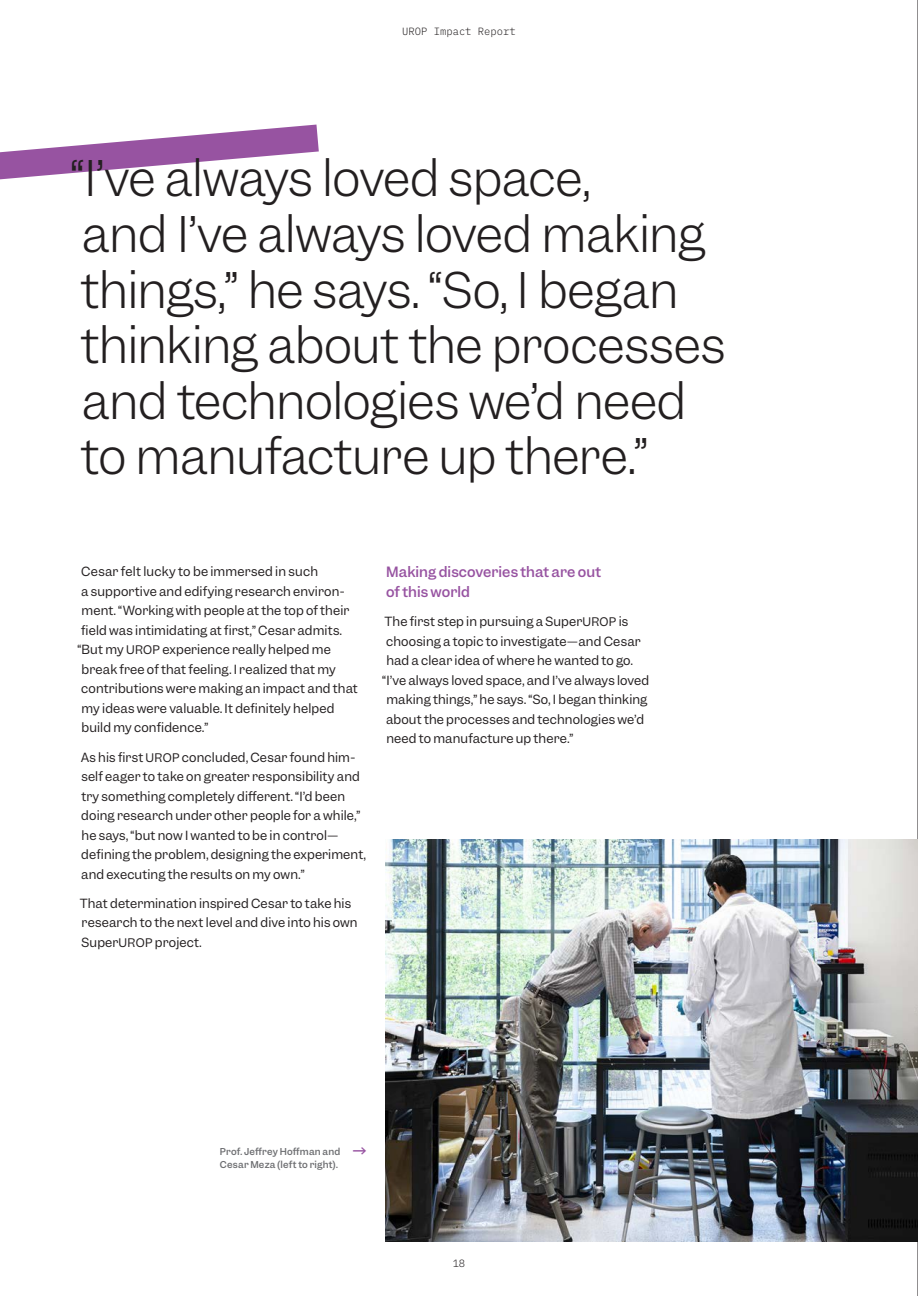
<style>
.page{position:relative;width:918px;height:1296px;background:#fff}
.page>*{position:absolute;margin:0;border:0;box-sizing:border-box;transform-origin:0 0}
.Quote_1{font:300 46.5px/55.5px "Garnett";letter-spacing:-.01em;color:#231f20}
.t1{font:18px "Garnett";color:#9753a1}
.Subhead_-_Reg_10pt{font:500 13.5px/19.5px "Garnett";letter-spacing:.005em;color:#9753a1}
.Para_Space_After{font:12px/19.5px "Garnett";letter-spacing:.015em;color:#231f20}
.t2{font:300 10.5px "IBM Plex Mono";color:#231f20}
.t3{font:500 9px/13.5px "Garnett";letter-spacing:.025em;color:#6c6d70}
.s1{font-size:11.25px}
</style>
<div class="page">
<hr style="left:917px;top:0;width:1px;height:1296px;background:#231f20">
<svg style="left:0;top:125px;width:319px;height:54px"></svg>
<img style="left:386px;top:839px;width:532px;height:403px">
<p class="t2" style="left:402px;top:24px;width:115px">UROP Impact Report</p>
<p class="Quote_1" style="left:71px;top:152px;width:656px">“I’ve always loved space,<br>and I’ve always loved making things,” he says. “So, I began thinking about the processes and technologies we’d need to manufacture up there.”</p>
<p class="Para_Space_After" style="left:81px;top:562px;width:238px">Cesar felt lucky to be immersed in such</p>
<p class="Para_Space_After" style="left:81px;top:582px;width:265px">a supportive and edifying research environ-</p>
<p class="Para_Space_After" style="left:82px;top:601px;width:269px">ment. “Working with people at the top of their</p>
<p class="Para_Space_After" style="left:81px;top:621px;width:262px">field was intimidating at first,” Cesar admits.</p>
<p class="Para_Space_After" style="left:77px;top:640px;width:255px">“But my <span class="s1">UROP</span> experience really helped me</p>
<p class="Para_Space_After" style="left:82px;top:660px;width:256px">break free of that feeling. I realized that my</p>
<p class="Para_Space_After" style="left:81px;top:679px;width:278px">contributions were making an impact and that</p>
<p class="Para_Space_After" style="left:82px;top:699px;width:254px">my ideas were valuable. It definitely helped</p>
<p class="Para_Space_After" style="left:82px;top:718px;width:128px">build my confidence.”</p>
<p class="Para_Space_After" style="left:81px;top:747px;width:287px">As his first <span class="s1">UROP</span> concluded, Cesar found him&shy;self eager to take on greater responsibility and try something completely different. “I’d been doing research under other people for a while,” he says, “but now I wanted to be in control— defining the problem, designing the experiment, and executing the results on my own.”</p>
<p class="Para_Space_After" style="left:80px;top:894px;width:279px">That determination inspired Cesar to take his research to the next level and dive into his own<br>Super<span class="s1">UROP</span> project.</p>
<p class="Subhead_-_Reg_10pt" style="left:386px;top:563px;width:217px">Making discoveries that are out of this world</p>
<p class="Para_Space_After" style="left:384px;top:612px;width:245px">The first step in pursuing a Super<span class="s1">UROP</span> is</p>
<p class="Para_Space_After" style="left:386px;top:632px;width:256px">choosing a topic to investigate—and Cesar</p>
<p class="Para_Space_After" style="left:386px;top:651px;width:248px">had a clear idea of where he wanted to go.</p>
<p class="Para_Space_After" style="left:382px;top:671px;width:269px">“I’ve always loved space, and I’ve always loved</p>
<p class="Para_Space_After" style="left:386px;top:690px;width:263px">making things,” he says. “So, I began thinking</p>
<p class="Para_Space_After" style="left:386px;top:710px;width:260px">about the processes and technologies we’d</p>
<p class="Para_Space_After" style="left:386px;top:729px;width:189px">need to manufacture up there.”</p>
<p class="t3" style="left:220px;top:1144px;width:122px">Prof. Jeffrey Hoffman and<br>Cesar Meza (left to right).</p>
<p class="t1" style="left:366px;top:1162px;width:15px;rotate:-180deg">←</p>
<p class="t2" style="left:453px;top:1255px;width:14px">18</p>
</div>
